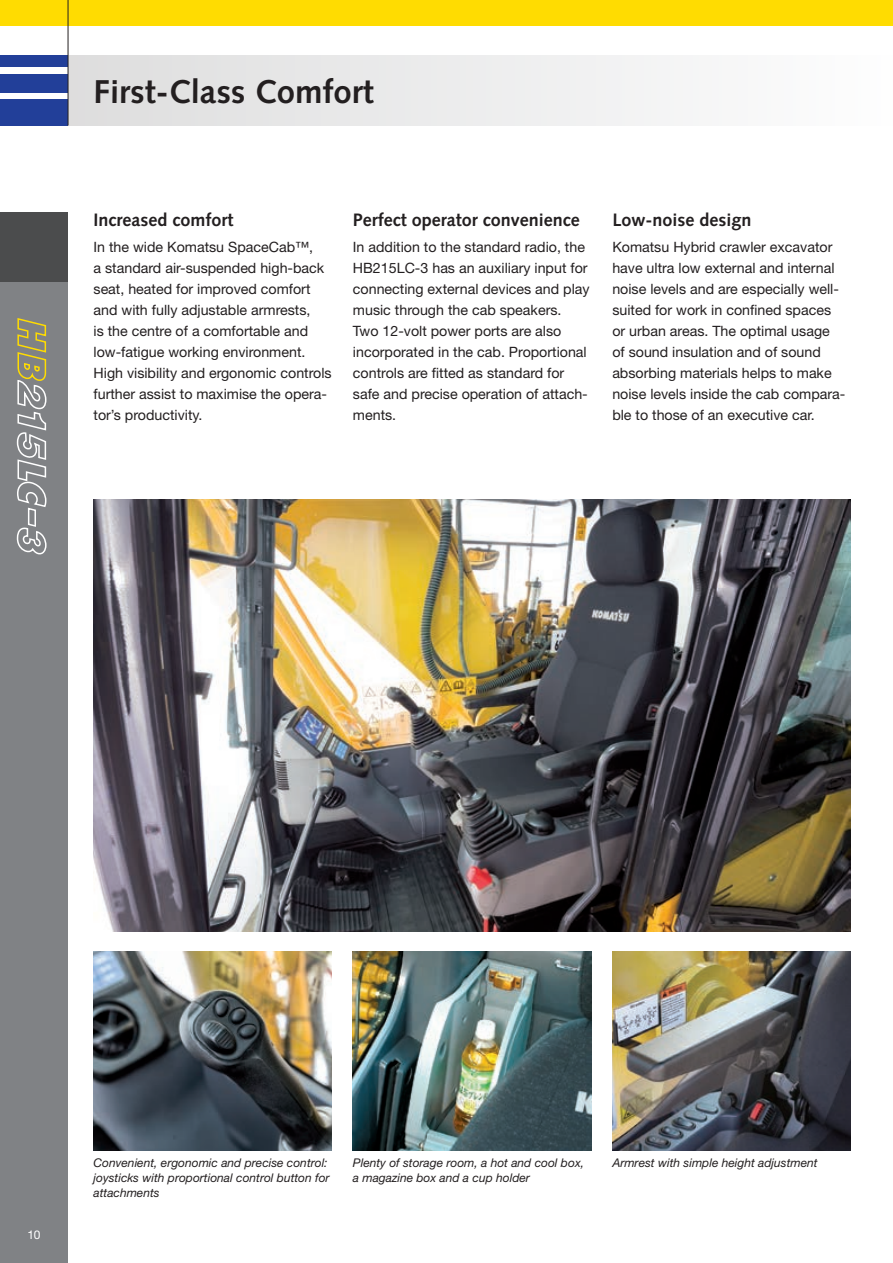
<style>
.page{position:relative;width:893px;height:1263px;background:#fff}
.page>*{position:absolute;margin:0;border:0;box-sizing:border-box;transform-origin:0 0}
.t1{font:700 33px "Syntax LTCE";color:#231f20}
.t2{font:700 18px "Syntax LTCE";color:#231f20}
.t3{font:14.25px/21px "Helvetica Neue LT Pro";color:#231f20}
.t4{font:italic 12px/15px "Helvetica Neue LT Pro";color:#231f20}
.t5{font:12px "Helvetica Neue LT Pro";color:#fff}
</style>
<div class="page">
<div style="left:0;top:213px;width:68px;height:1050px;background:#808285"></div>
<div style="left:0;top:99px;width:68px;height:26px;background:#223f99"></div>
<div style="left:0;top:74px;width:68px;height:18px;background:#223f99"></div>
<div style="left:0;top:55px;width:68px;height:12px;background:#223f99"></div>
<div style="left:0;top:0;width:893px;height:26px;background:#ffdc01"></div>
<div style="left:0;top:213px;width:68px;height:69px;background:#4b4c4d"></div>
<div style="left:68px;top:55px;width:825px;height:70px;background:linear-gradient(to right,#ddddde,#fdfdfe)"></div>
<hr style="left:68px;top:0;width:1px;height:125px;background:#231f20">
<img style="left:94px;top:951px;width:238px;height:199px">
<img style="left:612px;top:951px;width:238px;height:199px">
<img style="left:94px;top:500px;width:756px;height:431px">
<img style="left:353px;top:951px;width:238px;height:199px">
<svg style="left:16px;top:318px;width:31px;height:237px"></svg>
<h1 class="t1" style="left:94px;top:73px;width:282px">First-Class Comfort</h1>
<p class="t2" style="left:94px;top:210px;width:141px">Increased comfort</p>
<p class="t3" style="left:94px;top:236px;width:240px">In the wide Komatsu SpaceCab™,<br>a standard air-suspended high-back seat, heated for improved comfort and with fully adjustable armrests,<br>is the centre of a comfortable and low-fatigue working environment.<br>High visibility and ergonomic controls further assist to maximise the opera&shy;tor’s productivity.</p>
<p class="t2" style="left:353px;top:210px;width:229px">Perfect operator convenience</p>
<p class="t3" style="left:353px;top:236px;width:238px">In addition to the standard radio, the<br>HB215LC-3 has an auxiliary input for connecting external devices and play music through the cab speakers.<br>Two 12-volt power ports are also incorporated in the cab. Proportional controls are fitted as standard for safe and precise operation of attach&shy;ments.</p>
<p class="t2" style="left:612px;top:210px;width:141px">Low-noise design</p>
<p class="t3" style="left:612px;top:236px;width:235px">Komatsu Hybrid crawler excavator have ultra low external and internal noise levels and are especially well&shy;suited for work in confined spaces or urban areas. The optimal usage of sound insulation and of sound absorbing materials helps to make noise levels inside the cab compara&shy;ble to those of an executive car.</p>
<p class="t5" style="left:27px;top:1227px;width:15px">10</p>
<p class="t4" style="left:94px;top:1155px;width:238px">Convenient, ergonomic and precise control: joysticks with proportional control button for attachments</p>
<p class="t4" style="left:353px;top:1155px;width:233px">Plenty of storage room, a hot and cool box,</p>
<p class="t4" style="left:612px;top:1155px;width:207px">Armrest with simple height adjustment</p>
<p class="t4" style="left:353px;top:1170px;width:178px">a magazine box and a cup holder</p>
</div>
